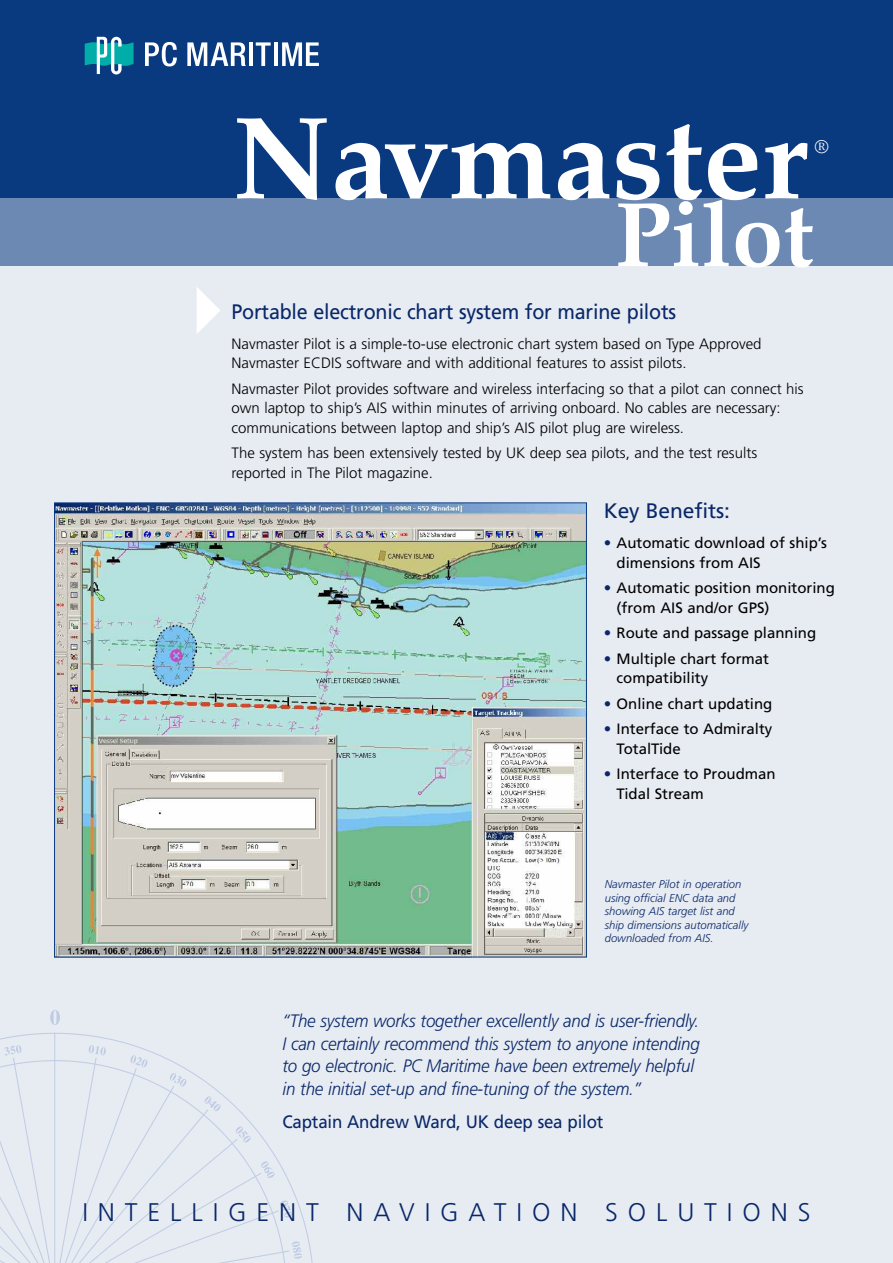
<style>
.page{position:relative;width:893px;height:1263px;background:#e7ebf2}
.page>*{position:absolute;margin:0;border:0;box-sizing:border-box;transform-origin:0 0}
.t1{font:700 117.3px "Palatino";color:#fff}
.t2{font:700 91.95px "Palatino";color:#fff}
.t3{font:300 25.5px "Frutiger";letter-spacing:.39em;color:#092869}
.t4{font:21px "Frutiger";letter-spacing:-.01em;color:#092869;scale:.94 1}
.t5{font:21px "Frutiger";letter-spacing:-.01em;color:#092869}
.t6{font:18.45px "Palatino";color:#fff}
.t7{font:italic 300 18px/22.5px "Frutiger";letter-spacing:-.01em;color:#092869;scale:.94 1}
.t8{font:18px "Frutiger";letter-spacing:-.01em;color:#092869;scale:.94 1}
.t9{font:300 15px/19.5px "Frutiger";color:#000}
.t10{font:15px/19.5px "Frutiger";color:#000}
.t11{font:italic 300 11.25px/13.5px "Frutiger";color:#092869}
.s1{color:#092869}
</style>
<div class="page">
<div style="left:0;top:0;width:893px;height:266px;background:#6c89b3"></div>
<div style="left:0;top:0;width:893px;height:198px;background:#093a80"></div>
<svg style="left:50px;top:1010px;width:10px;height:15px"></svg>
<svg style="left:0;top:1033px;width:313px;height:230px"></svg>
<svg style="left:85px;top:37px;width:49px;height:37px"></svg>
<svg style="left:145px;top:42px;width:32px;height:24px"></svg>
<svg style="left:187px;top:42px;width:59px;height:24px"></svg>
<hr style="left:249px;top:42px;width:4px;height:24px;background:#fff">
<svg style="left:256px;top:42px;width:15px;height:24px"></svg>
<hr style="left:274px;top:42px;width:4px;height:24px;background:#fff">
<svg style="left:282px;top:42px;width:37px;height:24px"></svg>
<svg style="left:197px;top:287px;width:23px;height:46px"></svg>
<img style="left:56px;top:504px;width:529px;height:451px">
<h1 class="t1" style="left:233px;top:114px;width:576px">Navmaster</h1>
<p class="t6" style="left:815px;top:139px;width:15px">®</p>
<h2 class="t2" style="left:615px;top:200px;width:201px">Pilot</h2>
<h3 class="t4" style="left:232px;top:303px;width:475px">Portable electronic chart system for marine pilots</h3>
<p class="t9" style="left:232px;top:335px;width:531px">Navmaster Pilot is a simple-to-use electronic chart system based on Type Approved<br>Navmaster ECDIS software and with additional features to assist pilots.</p>
<p class="t9" style="left:232px;top:380px;width:574px">Navmaster Pilot provides software and wireless interfacing so that a pilot can connect his own laptop to ship’s AIS within minutes of arriving onboard. No cables are necessary: communications between laptop and ship’s AIS pilot plug are wireless.</p>
<p class="t9" style="left:232px;top:444px;width:527px">The system has been extensively tested by UK deep sea pilots, and the test results reported in The Pilot magazine.</p>
<h3 class="t5" style="left:604px;top:502px;width:128px">Key Benefits:</h3>
<p class="t10" style="left:617px;top:534px;width:212px;text-indent:-13px"><span class="s1">•</span> Automatic download of ship’s dimensions from AIS</p>
<p class="t10" style="left:617px;top:579px;width:220px;text-indent:-13px"><span class="s1">•</span> Automatic position monitoring (from AIS and/or GPS)</p>
<p class="t10" style="left:604px;top:624px;width:214px"><span class="s1">•</span> Route and passage planning</p>
<p class="t10" style="left:617px;top:650px;width:154px;text-indent:-13px"><span class="s1">•</span> Multiple chart format compatibility</p>
<p class="t10" style="left:604px;top:695px;width:170px"><span class="s1">•</span> Online chart updating</p>
<p class="t10" style="left:617px;top:720px;width:157px;text-indent:-13px"><span class="s1">•</span> Interface to Admiralty<br>TotalTide</p>
<p class="t10" style="left:617px;top:765px;width:161px;text-indent:-13px"><span class="s1">•</span> Interface to Proudman<br>Tidal Stream</p>
<p class="t11" style="left:605px;top:879px;width:145px">Navmaster Pilot in operation using official ENC data and showing AIS target list and ship dimensions automatically downloaded from AIS.</p>
<p class="t7" style="left:282px;top:1011px;width:445px">“The system works together excellently and is user-friendly.<br>I can certainly recommend this system to anyone intending to go electronic. PC Maritime have been extremely helpful in the initial set-up and fine-tuning of the system.”</p>
<p class="t8" style="left:282px;top:1114px;width:343px">Captain Andrew Ward, UK deep sea pilot</p>
<h3 class="t3" style="left:82px;top:1202px;width:730px">INTELLIGENT NAVIGATION SOLUTIONS</h3>
</div>
